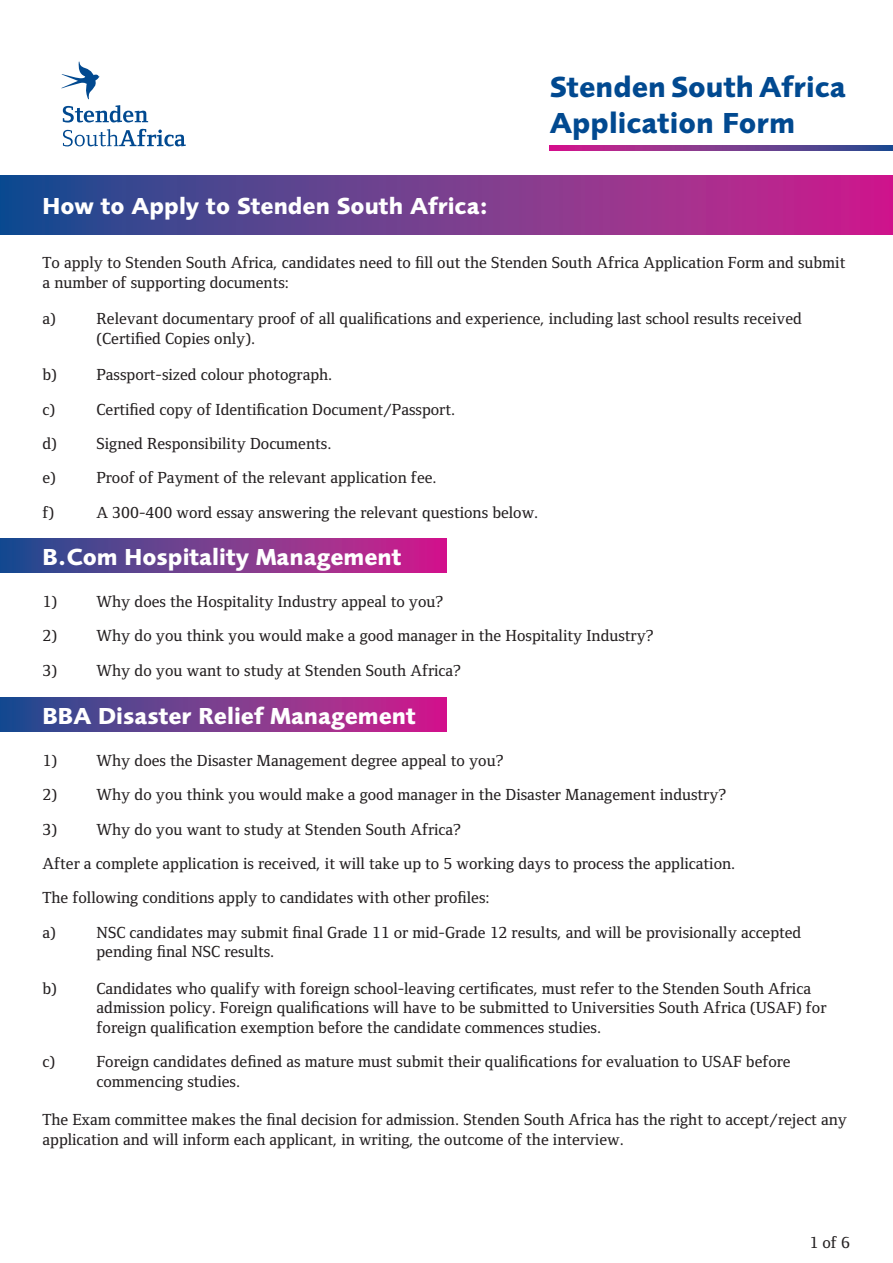
<style>
.page{position:relative;width:893px;height:1263px;background:#fff}
.page>*{position:absolute;margin:0;border:0;box-sizing:border-box;transform-origin:0 0}
.Stenden_Headings{font:700 30px/36px "Foundry Sans";color:#014990}
.t1{font:700 24px "Foundry Sans";color:#fff}
.t2{font:500 16.5px/19.8px "Foundry Form Serif W04";color:#231f20}
</style>
<div class="page">
<svg style="left:63px;top:105px;width:85px;height:18px"></svg>
<svg style="left:63px;top:129px;width:123px;height:17px"></svg>
<svg style="left:61px;top:61px;width:39px;height:38px"></svg>
<svg style="left:550px;top:145px;width:343px;height:5px;background:#7e388e"></svg>
<svg style="left:0;top:539px;width:446px;height:34px;background:#7b398e"></svg>
<svg style="left:0;top:697px;width:446px;height:35px;background:#7b398e"></svg>
<svg style="left:0;top:176px;width:893px;height:58px;background:#763a8e"></svg>
<p class="Stenden_Headings" style="left:550px;top:68px;width:298px">Stenden South Africa<br>Application Form</p>
<p class="t1" style="left:43px;top:192px;width:447px">How to Apply to Stenden South Africa:</p>
<p class="t2" style="left:43px;top:252px;width:804px">To apply to Stenden South Africa, candidates need to fill out the Stenden South Africa Application Form and submit a number of supporting documents:</p>
<p class="t2" style="left:43px;top:308px;width:15px">a)</p>
<p class="t2" style="left:97px;top:308px;width:707px">Relevant documentary proof of all qualifications and experience, including last school results received (Certified Copies only).</p>
<p class="t2" style="left:43px;top:364px;width:291px">b) Passport-sized colour photograph.</p>
<p class="t2" style="left:43px;top:398px;width:14px">c)</p>
<p class="t2" style="left:97px;top:398px;width:360px">Certified copy of Identification Document/Passport.</p>
<p class="t2" style="left:43px;top:432px;width:290px">d) Signed Responsibility Documents.</p>
<p class="t2" style="left:43px;top:467px;width:15px">e)</p>
<p class="t2" style="left:97px;top:467px;width:342px">Proof of Payment of the relevant application fee.</p>
<p class="t2" style="left:43px;top:501px;width:13px">f)</p>
<p class="t2" style="left:97px;top:501px;width:443px">A 300-400 word essay answering the relevant questions below.</p>
<p class="t1" style="left:43px;top:543px;width:360px">B.Com Hospitality Management</p>
<p class="t2" style="left:43px;top:591px;width:403px">1) Why does the Hospitality Industry appeal to you?</p>
<p class="t2" style="left:43px;top:625px;width:613px">2) Why do you think you would make a good manager in the Hospitality Industry?</p>
<p class="t2" style="left:43px;top:659px;width:420px">3) Why do you want to study at Stenden South Africa?</p>
<p class="t1" style="left:43px;top:701px;width:375px">BBA Disaster Relief Management</p>
<p class="t2" style="left:43px;top:750px;width:463px">1) Why does the Disaster Management degree appeal to you?</p>
<p class="t2" style="left:43px;top:784px;width:686px">2) Why do you think you would make a good manager in the Disaster Management industry?</p>
<p class="t2" style="left:43px;top:818px;width:420px">3) Why do you want to study at Stenden South Africa?</p>
<p class="t2" style="left:43px;top:853px;width:694px">After a complete application is received, it will take up to 5 working days to process the application.</p>
<p class="t2" style="left:43px;top:887px;width:449px">The following conditions apply to candidates with other profiles:</p>
<p class="t2" style="left:43px;top:921px;width:15px">a)</p>
<p class="t2" style="left:97px;top:921px;width:706px">NSC candidates may submit final Grade 11 or mid-Grade 12 results, and will be provisionally accepted pending final NSC results.</p>
<p class="t2" style="left:97px;top:977px;width:731px;text-indent:-54px">b) Candidates who qualify with foreign school-leaving certificates, must refer to the Stenden South Africa admission policy. Foreign qualifications will have to be submitted to Universities South Africa (USAF) for foreign qualification exemption before the candidate commences studies.</p>
<p class="t2" style="left:43px;top:1051px;width:14px">c)</p>
<p class="t2" style="left:97px;top:1051px;width:696px">Foreign candidates defined as mature must submit their qualifications for evaluation to USAF before commencing studies.</p>
<p class="t2" style="left:43px;top:1109px;width:806px">The Exam committee makes the final decision for admission. Stenden South Africa has the right to accept/reject any application and will inform each applicant, in writing, the outcome of the interview.</p>
<p class="t2" style="left:809px;top:1232px;width:42px">1 of 6</p>
</div>
